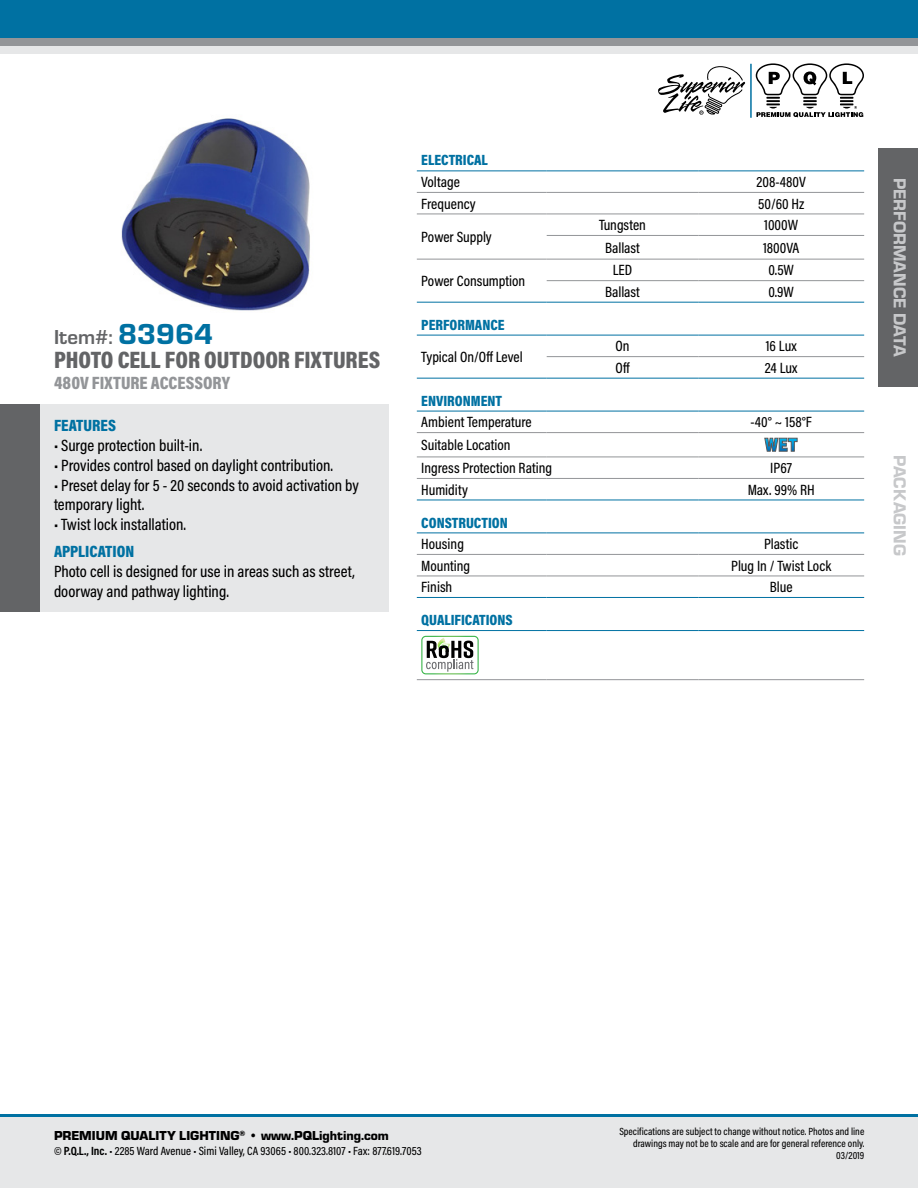
<style>
.page{position:relative;width:918px;height:1188px;background:#fff}
.page>*{position:absolute;margin:0;border:0;box-sizing:border-box;transform-origin:0 0}
.t1{font:900 24px "Acumin Pro Cond";color:#636466}
.t2{font:700 21px "Eurostile";color:#636466}
.t3{font:18px "Eurostile Hea";color:#c7c8ca}
.t4{font:900 18px "Acumin Pro Cond";color:#939598}
.t5{font:500 16.5px/19.8px "Acumin Pro Cond";color:#000}
.t6{font:900 16.5px "Acumin Pro Cond";color:#0071a2}
.t7{font:500 15px "Acumin Pro Cond";color:#000}
.t8{font:900 15px "Acumin Pro Cond";color:#0071a2}
.t9{font:900 13.5px "Eurostile";color:#000}
.t10{font:500 12px "Acumin Pro Cond";color:#000}
.t11{font:500 10.5px/12px "Acumin Pro Cond";color:#000;text-align:right}
.s1{font-family:"Eurostile Hea";font-weight:400;font-size:30px;color:#0071a2}
.s2{font-weight:700}
</style>
<div class="page">
<div style="left:0;top:1115px;width:918px;height:73px;background:#e6e7e8"></div>
<div style="left:0;top:36px;width:918px;height:18px;background:#e6e7e8"></div>
<div style="left:0;top:29px;width:918px;height:17px;background:#939598"></div>
<div style="left:0;top:0;width:918px;height:37px;background:#0071a2"></div>
<hr style="left:0;top:1114px;width:918px;height:3px;background:#0071a2">
<svg style="left:658px;top:66px;width:87px;height:49px"></svg>
<hr style="left:750px;top:64px;width:2px;height:54px;background:#0071a2">
<svg style="left:756px;top:63px;width:108px;height:54px"></svg>
<div style="left:878px;top:148px;width:40px;height:238px;background:#636466"></div>
<div style="left:0;top:404px;width:389px;height:208px;background:#e6e7e8"></div>
<hr style="left:417px;top:192px;width:130px;height:1px;background:#939598">
<hr style="left:547px;top:192px;width:151px;height:1px;background:#939598">
<hr style="left:698px;top:192px;width:166px;height:1px;background:#939598">
<hr style="left:417px;top:214px;width:130px;height:1px;background:#939598">
<hr style="left:547px;top:214px;width:151px;height:1px;background:#939598">
<hr style="left:698px;top:214px;width:166px;height:1px;background:#939598">
<hr style="left:547px;top:235px;width:151px;height:1px;background:#939598">
<hr style="left:698px;top:235px;width:166px;height:1px;background:#939598">
<hr style="left:417px;top:533px;width:130px;height:1px;background:#0071a2">
<hr style="left:547px;top:533px;width:151px;height:1px;background:#0071a2">
<hr style="left:698px;top:533px;width:166px;height:1px;background:#0071a2">
<hr style="left:417px;top:630px;width:130px;height:1px;background:#0071a2">
<hr style="left:547px;top:630px;width:151px;height:1px;background:#0071a2">
<hr style="left:698px;top:630px;width:166px;height:1px;background:#0071a2">
<hr style="left:417px;top:554px;width:130px;height:1px;background:#939598">
<hr style="left:547px;top:554px;width:151px;height:1px;background:#939598">
<hr style="left:698px;top:554px;width:166px;height:1px;background:#939598">
<hr style="left:417px;top:411px;width:130px;height:1px;background:#0071a2">
<hr style="left:547px;top:411px;width:151px;height:1px;background:#0071a2">
<hr style="left:698px;top:411px;width:166px;height:1px;background:#0071a2">
<hr style="left:417px;top:432px;width:130px;height:1px;background:#939598">
<hr style="left:547px;top:432px;width:151px;height:1px;background:#939598">
<hr style="left:698px;top:432px;width:166px;height:1px;background:#939598">
<hr style="left:417px;top:457px;width:130px;height:1px;background:#939598">
<hr style="left:547px;top:457px;width:151px;height:1px;background:#939598">
<hr style="left:698px;top:457px;width:166px;height:1px;background:#939598">
<hr style="left:417px;top:478px;width:130px;height:1px;background:#939598">
<hr style="left:547px;top:478px;width:151px;height:1px;background:#939598">
<hr style="left:698px;top:478px;width:166px;height:1px;background:#939598">
<hr style="left:417px;top:302px;width:130px;height:1px;background:#0071a2">
<hr style="left:547px;top:302px;width:151px;height:1px;background:#0071a2">
<hr style="left:698px;top:302px;width:166px;height:1px;background:#0071a2">
<hr style="left:417px;top:597px;width:130px;height:1px;background:#0071a2">
<hr style="left:547px;top:597px;width:151px;height:1px;background:#0071a2">
<hr style="left:698px;top:597px;width:166px;height:1px;background:#0071a2">
<hr style="left:417px;top:378px;width:130px;height:1px;background:#0071a2">
<hr style="left:547px;top:378px;width:151px;height:1px;background:#0071a2">
<hr style="left:698px;top:378px;width:166px;height:1px;background:#0071a2">
<hr style="left:417px;top:500px;width:130px;height:1px;background:#0071a2">
<hr style="left:547px;top:500px;width:151px;height:1px;background:#0071a2">
<hr style="left:698px;top:500px;width:166px;height:1px;background:#0071a2">
<hr style="left:417px;top:171px;width:130px;height:1px;background:#0071a2">
<hr style="left:547px;top:171px;width:151px;height:1px;background:#0071a2">
<hr style="left:698px;top:171px;width:166px;height:1px;background:#0071a2">
<hr style="left:417px;top:259px;width:130px;height:1px;background:#939598">
<hr style="left:547px;top:259px;width:151px;height:1px;background:#939598">
<hr style="left:698px;top:259px;width:166px;height:1px;background:#939598">
<hr style="left:417px;top:335px;width:130px;height:1px;background:#0071a2">
<hr style="left:547px;top:335px;width:151px;height:1px;background:#0071a2">
<hr style="left:698px;top:335px;width:166px;height:1px;background:#0071a2">
<hr style="left:417px;top:576px;width:130px;height:1px;background:#939598">
<hr style="left:547px;top:576px;width:151px;height:1px;background:#939598">
<hr style="left:698px;top:576px;width:166px;height:1px;background:#939598">
<hr style="left:417px;top:679px;width:130px;height:1px;background:#939598">
<hr style="left:547px;top:679px;width:151px;height:1px;background:#939598">
<hr style="left:698px;top:679px;width:166px;height:1px;background:#939598">
<hr style="left:547px;top:356px;width:151px;height:1px;background:#939598">
<hr style="left:698px;top:356px;width:166px;height:1px;background:#939598">
<hr style="left:547px;top:280px;width:151px;height:1px;background:#939598">
<hr style="left:698px;top:280px;width:166px;height:1px;background:#939598">
<svg style="left:765px;top:438px;width:32px;height:13px"></svg>
<svg style="left:426px;top:638px;width:48px;height:34px"></svg>
<div style="left:421px;top:636px;width:58px;height:38px;border:1px solid #fff;border-radius:4px"></div>
<div style="left:0;top:404px;width:40px;height:208px;background:#636466"></div>
<img style="left:121px;top:118px;width:189px;height:193px">
<p class="t2" style="left:54px;top:322px;width:161px">Item#: <span class="s1">83964</span></p>
<p class="t1" style="left:54px;top:344px;width:328px">PHOTO CELL FOR OUTDOOR FIXTURES</p>
<p class="t4" style="left:54px;top:371px;width:178px">480V FIXTURE ACCESSORY</p>
<p class="t6" style="left:54px;top:415px;width:64px">FEATURES</p>
<p class="t5" style="left:54px;top:435px;width:150px">• Surge protection built-in.</p>
<p class="t5" style="left:54px;top:455px;width:281px">• Provides control based on daylight contribution.</p>
<p class="t5" style="left:54px;top:475px;width:307px">• Preset delay for 5 - 20 seconds to avoid activation by temporary light.</p>
<p class="t5" style="left:54px;top:514px;width:134px">• Twist lock installation.</p>
<p class="t6" style="left:54px;top:541px;width:82px">APPLICATION</p>
<p class="t5" style="left:54px;top:561px;width:302px">Photo cell is designed for use in areas such as street, doorway and pathway lighting.</p>
<p class="t8" style="left:421px;top:150px;width:68px">ELECTRICAL</p>
<p class="t7" style="left:421px;top:172px;width:40px">Voltage</p>
<p class="t7" style="left:757px;top:172px;width:51px">208-480V</p>
<p class="t7" style="left:421px;top:194px;width:56px">Frequency</p>
<p class="t7" style="left:758px;top:194px;width:48px">50/60 Hz</p>
<p class="t7" style="left:421px;top:227px;width:72px">Power Supply</p>
<p class="t7" style="left:599px;top:215px;width:48px">Tungsten</p>
<p class="t7" style="left:764px;top:215px;width:35px">1000W</p>
<p class="t7" style="left:605px;top:238px;width:36px">Ballast</p>
<p class="t7" style="left:763px;top:238px;width:38px">1800VA</p>
<p class="t7" style="left:421px;top:271px;width:106px">Power Consumption</p>
<p class="t8" style="left:421px;top:315px;width:85px">PERFORMANCE</p>
<p class="t7" style="left:421px;top:347px;width:103px">Typical On/Off Level</p>
<p class="t7" style="left:613px;top:261px;width:21px">LED</p>
<p class="t7" style="left:768px;top:261px;width:27px">0.5W</p>
<p class="t7" style="left:605px;top:282px;width:36px">Ballast</p>
<p class="t7" style="left:768px;top:282px;width:27px">0.9W</p>
<p class="t7" style="left:616px;top:336px;width:15px">On</p>
<p class="t7" style="left:766px;top:336px;width:32px">16 Lux</p>
<p class="t7" style="left:615px;top:358px;width:16px">Off</p>
<p class="t7" style="left:765px;top:358px;width:34px">24 Lux</p>
<p class="t8" style="left:421px;top:391px;width:82px">ENVIRONMENT</p>
<p class="t7" style="left:421px;top:412px;width:112px">Ambient Temperature</p>
<p class="t7" style="left:751px;top:412px;width:63px">-40° ~ 158°F</p>
<p class="t7" style="left:421px;top:435px;width:91px">Suitable Location</p>
<p class="t7" style="left:421px;top:458px;width:132px">Ingress Protection Rating</p>
<p class="t7" style="left:770px;top:458px;width:23px">IP67</p>
<p class="t7" style="left:421px;top:480px;width:48px">Humidity</p>
<p class="t7" style="left:748px;top:480px;width:69px">Max. 99% RH</p>
<p class="t8" style="left:421px;top:513px;width:88px">CONSTRUCTION</p>
<p class="t7" style="left:421px;top:534px;width:44px">Housing</p>
<p class="t7" style="left:764px;top:534px;width:36px">Plastic</p>
<p class="t7" style="left:421px;top:556px;width:50px">Mounting</p>
<p class="t7" style="left:731px;top:556px;width:102px">Plug In / Twist Lock</p>
<p class="t7" style="left:421px;top:577px;width:33px">Finish</p>
<p class="t7" style="left:770px;top:577px;width:24px">Blue</p>
<p class="t8" style="left:421px;top:610px;width:93px">QUALIFICATIONS</p>
<p class="t3" style="left:912px;top:178px;width:180px;rotate:90deg">PERFORMANCE DATA</p>
<p class="t3" style="left:912px;top:455px;width:102px;rotate:90deg">PACKAGING</p>
<p class="t11" style="left:619px;top:1125px;width:246px">Specifications are subject to change without notice. Photos and line drawings may not be to scale and are for general reference only.</p>
<p class="t9" style="left:54px;top:1126px;width:336px">PREMIUM QUALITY LIGHTING<sup>®</sup> <span class="s2">•</span> www.PQLighting.com</p>
<p class="t10" style="left:54px;top:1143px;width:369px">© <span class="s2">P.Q.L., Inc.</span> • 2285 Ward Avenue • Simi Valley, CA 93065 • 800.323.8107 • Fax: 877.619.7053</p>
<p class="t11" style="left:836px;top:1149px;width:30px">03/2019</p>
</div>
